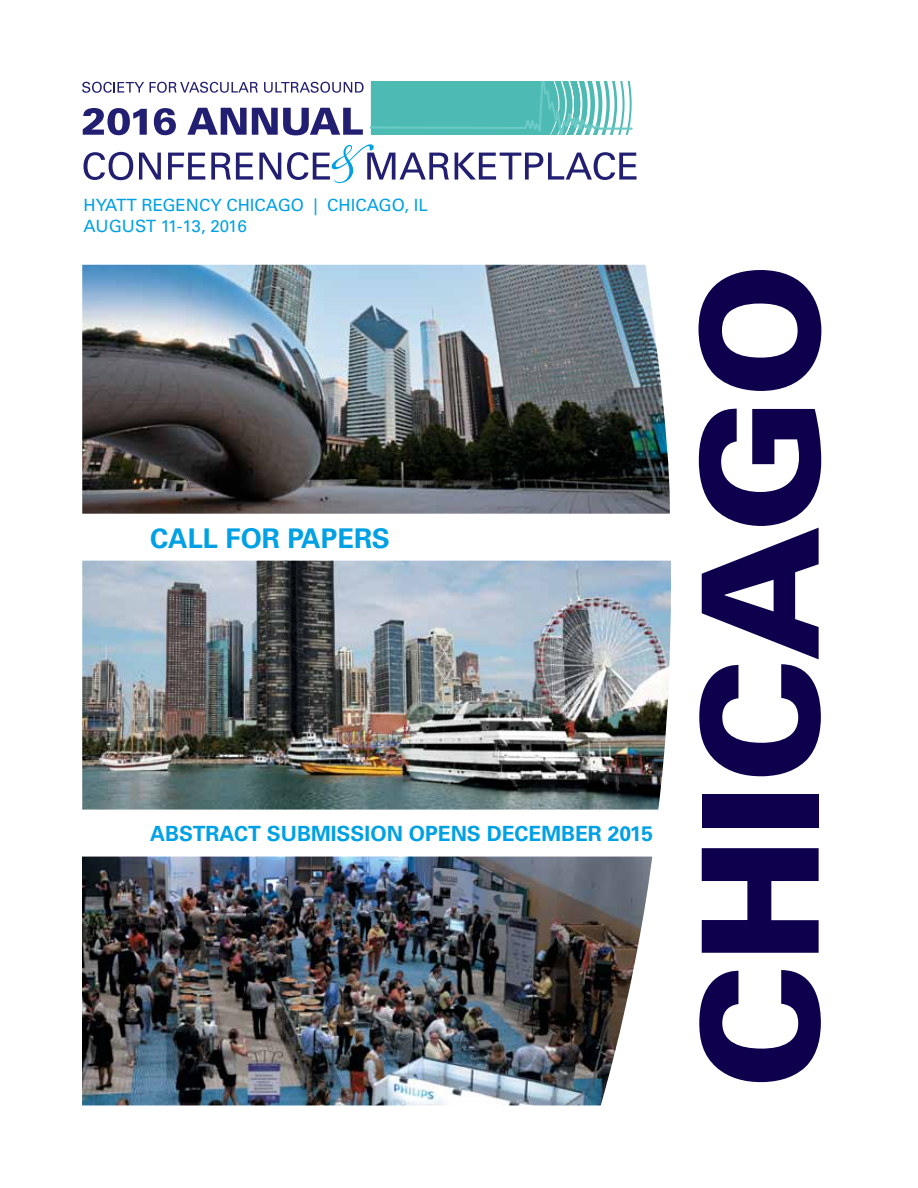
<style>
.page{position:relative;width:918px;height:1188px;background:#fff}
.page>*{position:absolute;margin:0;border:0;box-sizing:border-box;transform-origin:0 0}
.t1{font:900 161.85px "Univers";color:#0f004e}
.t2{font:700 27.15px "Univers";color:#00a1e4}
.t3{font:700 21px "Univers";color:#00a1e4}
.t4{font:16.95px "Univers";color:#00a1e4}
</style>
<div class="page">
<img style="left:82px;top:265px;width:588px;height:249px">
<img style="left:82px;top:561px;width:589px;height:249px">
<img style="left:82px;top:857px;width:570px;height:248px">
<svg style="left:83px;top:108px;width:64px;height:27px"></svg>
<svg style="left:154px;top:108px;width:22px;height:27px"></svg>
<svg style="left:187px;top:108px;width:176px;height:27px"></svg>
<svg style="left:83px;top:152px;width:50px;height:28px"></svg>
<svg style="left:139px;top:153px;width:22px;height:27px"></svg>
<svg style="left:168px;top:153px;width:37px;height:27px"></svg>
<svg style="left:211px;top:153px;width:42px;height:27px"></svg>
<svg style="left:259px;top:153px;width:22px;height:27px"></svg>
<svg style="left:287px;top:144px;width:162px;height:39px"></svg>
<svg style="left:455px;top:152px;width:182px;height:28px"></svg>
<svg style="left:82px;top:82px;width:62px;height:11px"></svg>
<svg style="left:150px;top:82px;width:108px;height:11px"></svg>
<svg style="left:264px;top:82px;width:100px;height:11px"></svg>
<svg style="left:371px;top:81px;width:262px;height:53px;background:#65c4bd"></svg>
<p class="t4" style="left:84px;top:195px;width:279px">HYATT REGENCY CH ICAGO | CHICAGO</p>
<p class="t4" style="left:405px;top:195px;width:25px">, IL</p>
<p class="t4" style="left:84px;top:216px;width:165px">AUGUST 11-13, 2016</p>
<h2 class="t2" style="left:150px;top:522px;width:241px">CALL FOR PAPERS</h2>
<p class="t3" style="left:150px;top:821px;width:71px">ABSTRAC</p>
<p class="t3" style="left:248px;top:821px;width:268px">T SUBMISSION OPENS DECE</p>
<p class="t3" style="left:541px;top:821px;width:113px">MBER 2015</p>
<h1 class="t1" style="left:659px;top:1089px;width:828px;rotate:-90deg">CHICAGO</h1>
</div>
